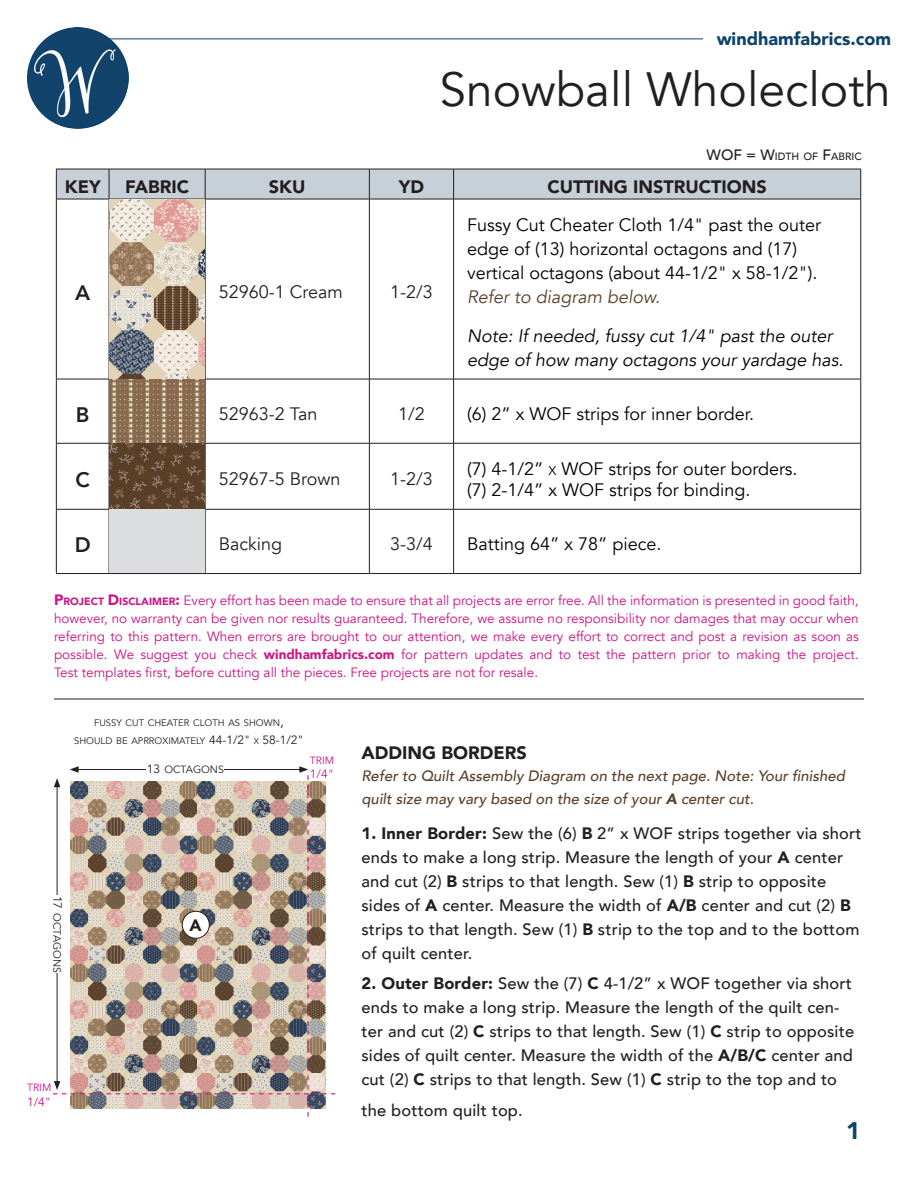
<style>
.page{position:relative;width:918px;height:1188px;background:#fff}
.page>*{position:absolute;margin:0;border:0;box-sizing:border-box;transform-origin:0 0}
.t1{font:48px "Avenir";color:#231f20}
.t2{font:900 24px "Avenir";color:#0d426a}
.t3{font:800 21px "Avenir";color:#231f20}
.t4{font:18px/24px "Avenir";color:#000}
.t5{font:italic 18px/24px "Avenir";color:#000}
.t6{font:900 18px "Avenir";color:#231f20}
.t7{font:18px "Avenir";color:#231f20}
.t8{font:18px "Avenir";color:#231f20}
.t9{font:900 18px "Avenir";color:#0d426a}
.t10{font:500 16.5px/24px "Avenir";letter-spacing:.01em;color:#231f20}
.t11{font:900 16.5px "Avenir";color:#231f20}
.t12{font:italic 500 15px/22.5px "Avenir";color:#5a4029}
.t13{font:13.5px/18px "Avenir";color:#cd1486;text-align:justify}
.t14{font:12px "Avenir";color:#cd1486}
.t15{font:10.5px "Avenir";color:#231f20}
.t16{font:500 10.5px "Avenir";color:#231f20}
.t17{font:10.5px "Avenir";color:#cd1486}
.t18{font:9.45px "Avenir";color:#231f20}
.s1{font-size:15px}
.s2{font-style:inherit}
.s3{font-style:italic;color:#5a4029}
.s4{font-size:12.6px}
.s5{font-weight:900;font-size:15px}
.s6{font-weight:900;font-size:10.5px}
.s7{font-weight:900}
.s8{font-size:13.5px}
.s9{font-size:12px}
.s10{font-size:8.4px}
</style>
<div class="page">
<img style="left:27px;top:27px;width:102px;height:102px;border-radius:51px">
<hr style="left:109px;top:39px;width:594px;height:1px;background:#0d426a">
<div style="left:57px;top:170px;width:804px;height:29px;background:#c7d0d9"></div>
<hr style="left:56px;top:169px;width:53px;height:1px;background:#231f20">
<hr style="left:56px;top:169px;width:1px;height:30px;background:#231f20">
<hr style="left:109px;top:169px;width:96px;height:1px;background:#231f20">
<hr style="left:205px;top:169px;width:164px;height:1px;background:#231f20">
<hr style="left:369px;top:169px;width:85px;height:1px;background:#231f20">
<hr style="left:454px;top:169px;width:407px;height:1px;background:#231f20">
<hr style="left:861px;top:169px;width:1px;height:30px;background:#231f20">
<hr style="left:56px;top:199px;width:1px;height:180px;background:#231f20">
<hr style="left:56px;top:379px;width:1px;height:64px;background:#231f20">
<hr style="left:56px;top:443px;width:1px;height:66px;background:#231f20">
<hr style="left:56px;top:509px;width:1px;height:64px;background:#231f20">
<hr style="left:861px;top:199px;width:1px;height:180px;background:#231f20">
<hr style="left:861px;top:379px;width:1px;height:64px;background:#231f20">
<hr style="left:861px;top:443px;width:1px;height:66px;background:#231f20">
<hr style="left:861px;top:509px;width:1px;height:64px;background:#231f20">
<hr style="left:109px;top:169px;width:1px;height:30px;background:#231f20">
<hr style="left:205px;top:169px;width:1px;height:30px;background:#231f20">
<hr style="left:369px;top:169px;width:1px;height:30px;background:#231f20">
<hr style="left:453px;top:169px;width:1px;height:30px;background:#231f20">
<hr style="left:56px;top:199px;width:53px;height:1px;background:#231f20">
<hr style="left:205px;top:199px;width:164px;height:1px;background:#231f20">
<hr style="left:205px;top:199px;width:1px;height:180px;background:#231f20">
<hr style="left:369px;top:199px;width:85px;height:1px;background:#231f20">
<hr style="left:369px;top:199px;width:1px;height:180px;background:#231f20">
<hr style="left:454px;top:199px;width:407px;height:1px;background:#231f20">
<hr style="left:453px;top:199px;width:1px;height:180px;background:#231f20">
<hr style="left:56px;top:379px;width:53px;height:1px;background:#231f20">
<hr style="left:205px;top:379px;width:164px;height:1px;background:#231f20">
<hr style="left:205px;top:379px;width:1px;height:64px;background:#231f20">
<hr style="left:369px;top:379px;width:85px;height:1px;background:#231f20">
<hr style="left:369px;top:379px;width:1px;height:64px;background:#231f20">
<hr style="left:454px;top:379px;width:407px;height:1px;background:#231f20">
<hr style="left:453px;top:379px;width:1px;height:64px;background:#231f20">
<hr style="left:56px;top:443px;width:53px;height:1px;background:#231f20">
<hr style="left:205px;top:443px;width:164px;height:1px;background:#231f20">
<hr style="left:205px;top:443px;width:1px;height:66px;background:#231f20">
<hr style="left:369px;top:443px;width:85px;height:1px;background:#231f20">
<hr style="left:369px;top:443px;width:1px;height:66px;background:#231f20">
<hr style="left:454px;top:443px;width:407px;height:1px;background:#231f20">
<hr style="left:453px;top:443px;width:1px;height:66px;background:#231f20">
<hr style="left:56px;top:509px;width:53px;height:1px;background:#231f20">
<hr style="left:205px;top:509px;width:164px;height:1px;background:#231f20">
<hr style="left:205px;top:509px;width:1px;height:64px;background:#231f20">
<hr style="left:369px;top:509px;width:85px;height:1px;background:#231f20">
<hr style="left:369px;top:509px;width:1px;height:64px;background:#231f20">
<hr style="left:454px;top:509px;width:407px;height:1px;background:#231f20">
<hr style="left:453px;top:509px;width:1px;height:64px;background:#231f20">
<hr style="left:56px;top:573px;width:53px;height:1px;background:#231f20">
<hr style="left:109px;top:573px;width:96px;height:1px;background:#231f20">
<hr style="left:205px;top:573px;width:164px;height:1px;background:#231f20">
<hr style="left:369px;top:573px;width:85px;height:1px;background:#231f20">
<hr style="left:454px;top:573px;width:407px;height:1px;background:#231f20">
<img style="left:109px;top:199px;width:96px;height:310px">
<div style="left:109px;top:509px;width:96px;height:64px;background:#dcdddf"></div>
<svg style="left:53px;top:766px;width:282px;height:351px;background:#bbada2"></svg>
<div style="left:53px;top:896px;width:15px;height:77px;background:#fff"></div>
<hr style="left:54px;top:699px;width:810px;height:1px;background:#231f20">
<div style="left:182px;top:911px;width:27px;height:27px;background:#fff;border-radius:50%"></div>
<div style="left:182px;top:911px;width:27px;height:27px;border:1px solid #231f20;border-radius:50%"></div>
<p class="t9" style="left:717px;top:23px;width:176px">windhamfabrics.com</p>
<h1 class="t1" style="left:439px;top:61px;width:453px">Snowball Wholecloth</h1>
<p class="t16" style="left:707px;top:147px;width:157px"><span class="s1">WOF = W</span>IDTH OF <span class="s1">F</span>ABRIC</p>
<p class="t6" style="left:65px;top:171px;width:37px">KEY</p>
<p class="t6" style="left:125px;top:171px;width:66px">FABRIC</p>
<p class="t6" style="left:269px;top:171px;width:38px">SKU</p>
<p class="t6" style="left:399px;top:171px;width:27px">YD</p>
<p class="t6" style="left:548px;top:171px;width:221px">CUTTING INSTRUCTIONS</p>
<p class="t3" style="left:75px;top:276px;width:17px">A</p>
<p class="t8" style="left:219px;top:281px;width:126px">52960-1 <span class="s2">Cream</span></p>
<p class="t7" style="left:390px;top:281px;width:44px">1-2/3</p>
<p class="t4" style="left:467px;top:213px;width:355px">Fussy Cut Cheater Cloth <span class="s2">1/4"</span> past the outer edge of (13) horizontal octagons and (17) vertical octagons (about 44-1/2" x 58-1/2").<br><span class="s3">Refer to diagram below.</span></p>
<p class="t5" style="left:467px;top:324px;width:378px">Note: If needed, fussy cut 1/4" past the outer edge of how many octagons your yardage has.</p>
<p class="t3" style="left:76px;top:398px;width:15px">B</p>
<p class="t8" style="left:219px;top:403px;width:100px">52963-2 <span class="s2">Tan</span></p>
<p class="t7" style="left:398px;top:403px;width:28px">1/2</p>
<p class="t4" style="left:467px;top:402px;width:288px">(6) 2” x WOF strips for inner border.</p>
<p class="t3" style="left:76px;top:463px;width:16px">C</p>
<p class="t7" style="left:219px;top:468px;width:123px">52967-5 Brown</p>
<p class="t7" style="left:390px;top:468px;width:44px">1-2/3</p>
<p class="t4" style="left:467px;top:457px;width:332px"><span class="s2">(7) 4-1/2”</span> <span class="s4">X</span> <span class="s2">WOF</span> strips for outer borders.</p>
<p class="t4" style="left:467px;top:478px;width:285px">(7) 2-1/4” x WOF strips for binding.</p>
<p class="t3" style="left:75px;top:528px;width:17px">D</p>
<p class="t7" style="left:219px;top:533px;width:65px">Backing</p>
<p class="t7" style="left:390px;top:533px;width:44px">3-3/4</p>
<p class="t4" style="left:467px;top:533px;width:196px">Batting 64” x 78” piece.</p>
<p class="t13" style="left:54px;top:591px;width:806px"><span class="s5">P</span><span class="s6">ROJECT</span> <span class="s5">D</span><span class="s6">ISCLAIMER</span><span class="s5">:</span> Every effort has been made to ensure that all projects are error free. All the information is presented in good faith, however, no warranty can be given nor results guaranteed. Therefore, we assume no responsibility nor damages that may occur when referring to this pattern. When errors are brought to our attention, we make every effort to correct and post a revision as soon as possible. We suggest you check <span class="s7">windhamfabrics.com</span> for pattern updates and to test the pattern prior to making the project.<br>Test templates first, before cutting all the pieces. Free projects are not for resale.</p>
<p class="t18" style="left:94px;top:717px;width:191px">FUSSY CUT CHEATER CLOTH AS SHOWN<span class="s8">,</span></p>
<p class="t18" style="left:74px;top:735px;width:231px">SHOULD BE APRROXIMATELY <span class="s9">44-1/2"</span> <span class="s10">X</span> <span class="s9">58-1/2"</span></p>
<p class="t15" style="left:147px;top:763px;width:79px"><span class="s9">13</span> OCTAGONS</p>
<p class="t17" style="left:310px;top:754px;width:26px">TRIM</p>
<p class="t14" style="left:310px;top:767px;width:26px">1/4"</p>
<p class="t15" style="left:63px;top:896px;width:79px;rotate:90deg"><span class="s9">17</span> OCTAGONS</p>
<p class="t17" style="left:27px;top:1081px;width:26px">TRIM</p>
<p class="t14" style="left:27px;top:1094px;width:26px">1/4"</p>
<p class="t11" style="left:189px;top:911px;width:14px">A</p>
<p class="t6" style="left:362px;top:737px;width:167px">ADDING BORDERS</p>
<p class="t12" style="left:362px;top:765px;width:485px">Refer to Quilt Assembly Diagram on the next page. Note: Your finished quilt size may vary based on the size of your <span class="s7">A</span> center cut.</p>
<p class="t10" style="left:362px;top:820px;width:502px"><span class="s7">1. Inner Border:</span> Sew the (6) <span class="s7">B</span> 2” x WOF strips together via short ends to make a long strip. Measure the length of your <span class="s7">A</span> center and cut (2) <span class="s7">B</span> strips to that length. Sew (1) <span class="s7">B</span> strip to opposite sides of <span class="s7">A</span> center. Measure the width of <span class="s7">A/B</span> center and cut (2) <span class="s7">B </span>strips to that length. Sew (1) <span class="s7">B</span> strip to the top and to the bottom of quilt center.</p>
<p class="t10" style="left:362px;top:971px;width:494px"><span class="s7">2. Outer Border:</span> Sew the (7) <span class="s7">C</span> 4-1/2” x WOF together via short ends to make a long strip. Measure the length of the quilt cen&shy;ter and cut (2) <span class="s7">C</span> strips to that length. Sew (1) <span class="s7">C</span> strip to opposite sides of quilt center. Measure the width of the <span class="s7">A/B/C</span> center and cut (2) <span class="s7">C</span> strips to that length. Sew (1) <span class="s7">C</span> strip to the top and to</p>
<p class="t10" style="left:362px;top:1098px;width:163px">the bottom quilt top.</p>
<h2 class="t2" style="left:846px;top:1110px;width:16px">1</h2>
</div>
